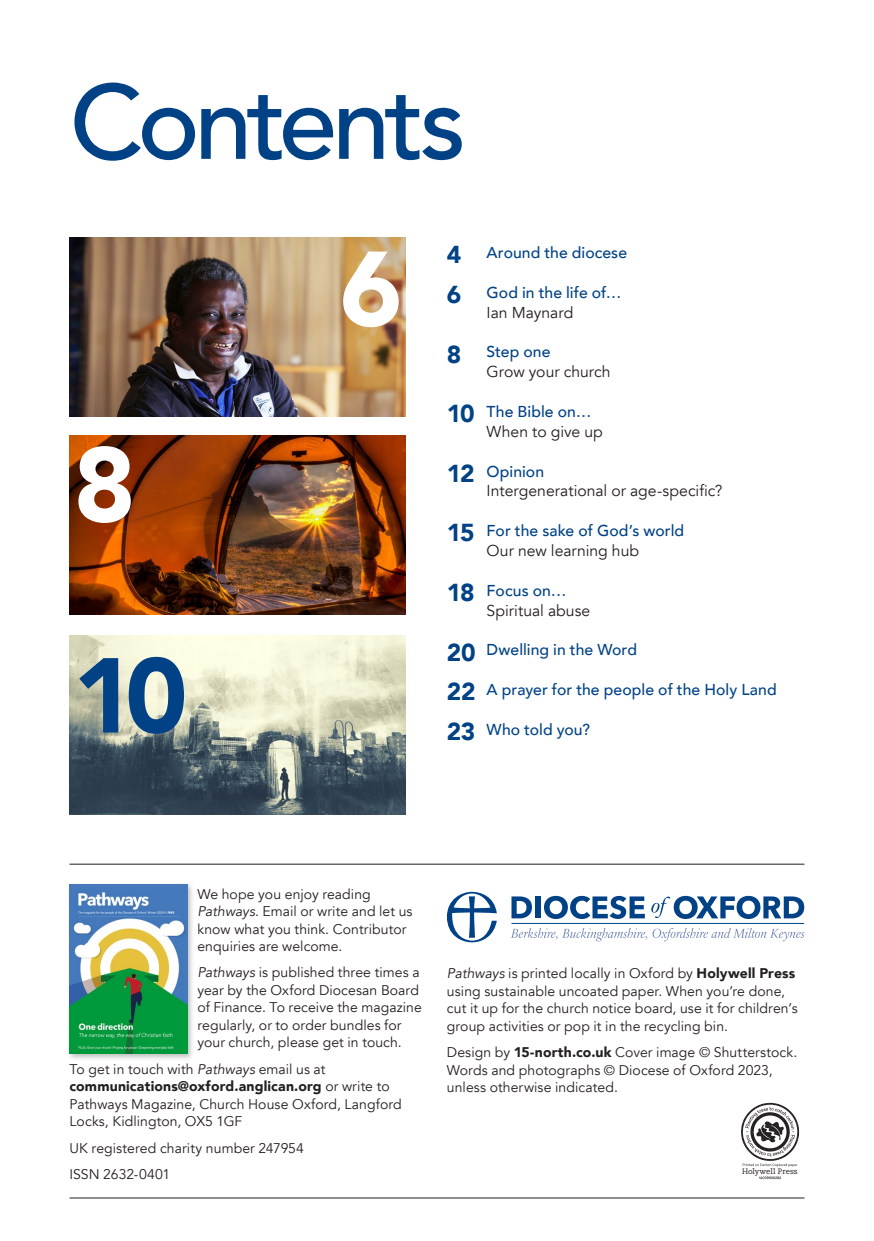
<style>
.page{position:relative;width:874px;height:1241px;background:#fff}
.page>*{position:absolute;margin:0;border:0;box-sizing:border-box;transform-origin:0 0}
._60pt_head{font:500 105px "Avenir";letter-spacing:-.05em;color:#014286}
._60pt_head-2{font:900 105px "Avenir";color:#fff}
._60pt_head-3{font:900 105px "Avenir";color:#014286}
.Contents_items{font:500 15.75px/19.8px "Avenir";letter-spacing:.005em;color:#014286;text-align:center}
.Contents_items-2{font:15.75px/19.8px "Avenir";color:#231f20}
.Body_-_Myriad{font:14px/17.5px "Avenir";letter-spacing:.005em;color:#231f20}
.t1{font:7.7px "Caecilia LT Std";color:#231f20}
.s1{font-weight:900;font-size:24.5px}
.s2{font-weight:400;color:#231f20}
.s3{font-weight:900;font-size:24.5px;color:#014286}
.s4{font-weight:500;color:#014286}
.s5{font-style:italic}
.s6{font-weight:900}
</style>
<div class="page">
<img style="left:69px;top:238px;width:337px;height:178px">
<img style="left:69px;top:435px;width:337px;height:179px">
<img style="left:69px;top:635px;width:337px;height:179px">
<hr style="left:69px;top:863px;width:735px;height:1px;background:#231f20">
<svg style="left:511px;top:928px;width:135px;height:13px"></svg>
<svg style="left:652px;top:927px;width:152px;height:14px"></svg>
<svg style="left:511px;top:896px;width:20px;height:22px"></svg>
<div style="left:535px;top:896px;width:5px;height:22px;background:#014286"></div>
<svg style="left:544px;top:895px;width:100px;height:23px"></svg>
<svg style="left:651px;top:895px;width:152px;height:23px"></svg>
<svg style="left:446px;top:891px;width:50px;height:51px"></svg>
<hr style="left:511px;top:923px;width:292px;height:1px;background:#014286">
<div style="left:66px;top:881px;width:129px;height:180px;background:#231f20;opacity:.3"></div>
<img style="left:69px;top:884px;width:118px;height:168px">
<svg style="left:741px;top:1102px;width:57px;height:64px"></svg>
<svg style="left:759px;top:1176px;width:21px;height:2px"></svg>
<hr style="left:69px;top:1197px;width:735px;height:1px;background:#231f20">
<p class="_60pt_head" style="left:69px;top:31px;width:398px">Contents</p>
<h1 class="_60pt_head-2" style="left:73px;top:395px;width:64px">8</h1>
<p class="_60pt_head-3" style="left:73px;top:605px;width:116px">10</p>
<p class="_60pt_head-2" style="left:340px;top:199px;width:64px">6</p>
<p class="Contents_items" style="left:446px;top:242px;width:182px"><span class="s1">4</span> Around the diocese</p>
<p class="Contents_items" style="left:446px;top:281px;width:176px"><span class="s1">6</span> God in the life of…<br><span class="s2">Ian Maynard</span></p>
<p class="Contents_items-2" style="left:486px;top:342px;width:125px;text-indent:-40px"><span class="s3">8</span> <span class="s4">Step one<br></span>Grow your church</p>
<p class="Contents_items-2" style="left:486px;top:402px;width:118px;text-indent:-40px"><span class="s3">10</span> <span class="s4">The Bible on…<br></span>When to give up</p>
<p class="Contents_items-2" style="left:486px;top:461px;width:237px;text-indent:-40px"><span class="s3">12</span> <span class="s4">Opinion<br></span>Intergenerational or age-specific?</p>
<p class="Contents_items" style="left:446px;top:520px;width:238px"><span class="s1">15</span> For the sake of God’s world<br><span class="s2">Our new learning hub</span></p>
<p class="Contents_items-2" style="left:486px;top:580px;width:105px;text-indent:-40px"><span class="s3">18</span> <span class="s4">Focus on…<br></span>Spiritual abuse</p>
<p class="Contents_items" style="left:446px;top:639px;width:191px"><span class="s1">20</span> Dwelling in the Word</p>
<p class="Contents_items" style="left:446px;top:678px;width:331px"><span class="s1">22</span> A prayer for the people of the Holy Land</p>
<p class="Contents_items" style="left:446px;top:718px;width:145px"><span class="s1">23</span> Who told you?</p>
<p class="Body_-_Myriad" style="left:197px;top:885px;width:216px">We hope you enjoy reading<br><span class="s5">Pathways</span>. Email or write and let us know what you think. Contributor enquiries are welcome.</p>
<p class="Body_-_Myriad" style="left:197px;top:963px;width:226px"><span class="s5">Pathways</span> is published three times a year by the Oxford Diocesan Board of Finance. To receive the magazine regularly, or to order bundles for your church, please get in touch.</p>
<p class="Body_-_Myriad" style="left:69px;top:1060px;width:333px">To get in touch with <span class="s5">Pathways</span> email us at <span class="s6">communications@oxford.anglican.org</span> or write to Pathways Magazine, Church House Oxford, Langford Locks, Kidlington, OX5 1GF</p>
<p class="Body_-_Myriad" style="left:69px;top:1138px;width:236px">UK registered charity number 247954</p>
<p class="Body_-_Myriad" style="left:69px;top:1165px;width:102px">ISSN 2632-0401</p>
<p class="Body_-_Myriad" style="left:446px;top:964px;width:352px"><span class="s5">Pathways</span> is printed locally in Oxford by <span class="s6">Holywell Press </span>using sustainable uncoated paper. When you’re done, cut it up for the church notice board, use it for children’s group activities or pop it in the recycling bin.</p>
<p class="Body_-_Myriad" style="left:446px;top:1043px;width:352px">Design by <span class="s6">15-north.co.uk</span> Cover image © Shutterstock.<br>Words and photographs © Diocese of Oxford 2023, unless otherwise indicated.</p>
<p class="t1" style="left:741px;top:1166px;width:57px">Holywell Press</p>
</div>
